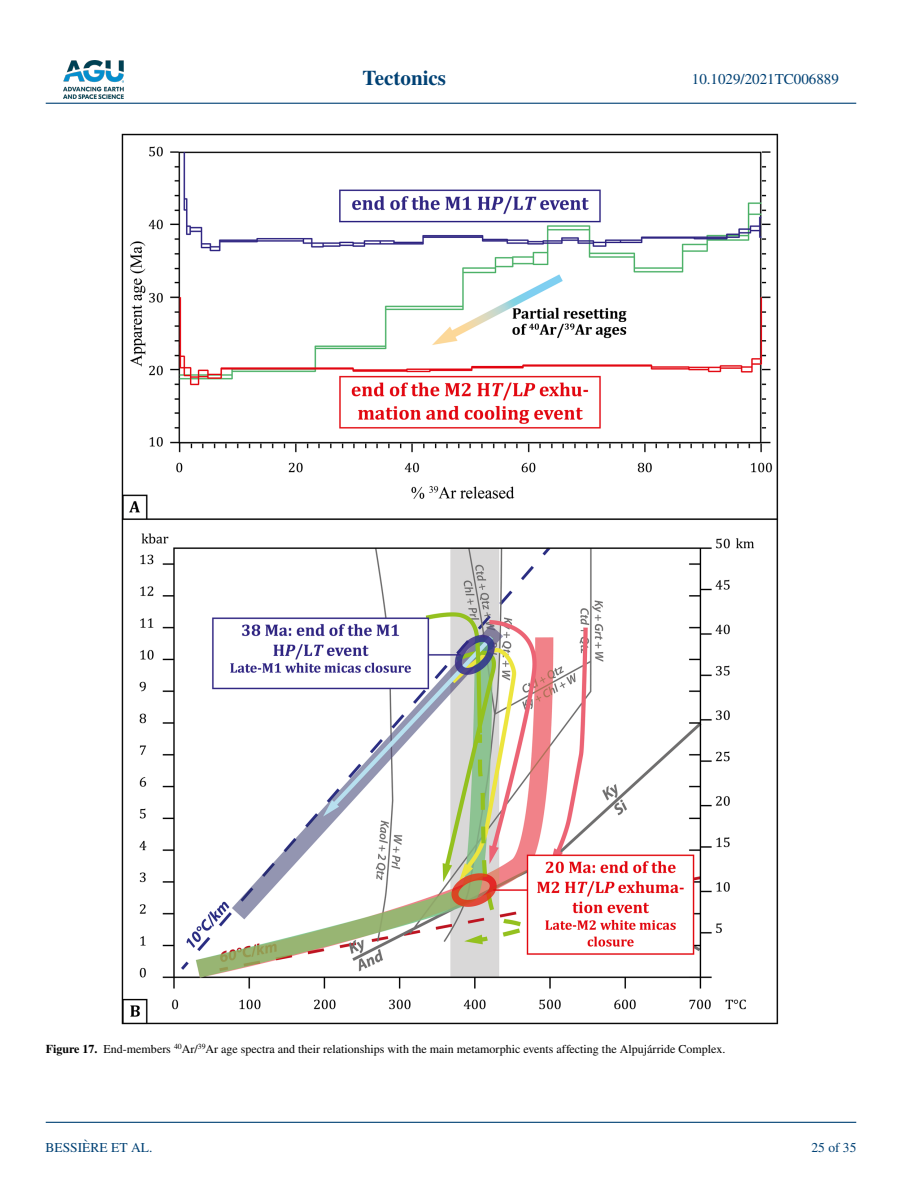
<style>
.page{position:relative;width:902px;height:1183px;background:#fff}
.page>*{position:absolute;margin:0;border:0;box-sizing:border-box;transform-origin:0 0}
.t1{font:700 21px "STIX";color:#004174}
.t2{font:15px "STIX";color:#004174}
.t3{font:13.5px "STIX";color:#004174}
.t4{font:12px "STIX";color:#000}
.s1{font-weight:700}
</style>
<div class="page">
<img style="left:63px;top:60px;width:60px;height:39px">
<hr style="left:46px;top:103px;width:810px;height:1px;background:#004174">
<hr style="left:46px;top:1121px;width:810px;height:1px;background:#004174">
<img style="left:122px;top:134px;width:656px;height:890px">
<h1 class="t1" style="left:362px;top:66px;width:85px">Tectonics</h1>
<p class="t2" style="left:691px;top:69px;width:149px">10.1029/2021TC006889</p>
<p class="t4" style="left:46px;top:1040px;width:681px"><span class="s1">Figure 17.</span> End-members <sup>40</sup>Ar/<sup>39</sup>Ar age spectra and their relationships with the main metamorphic events affecting the Alpujárride Complex.</p>
<p class="t3" style="left:45px;top:1138px;width:108px">BESSIÈRE ET AL.</p>
<p class="t3" style="left:811px;top:1138px;width:46px">25 of 35</p>
</div>
